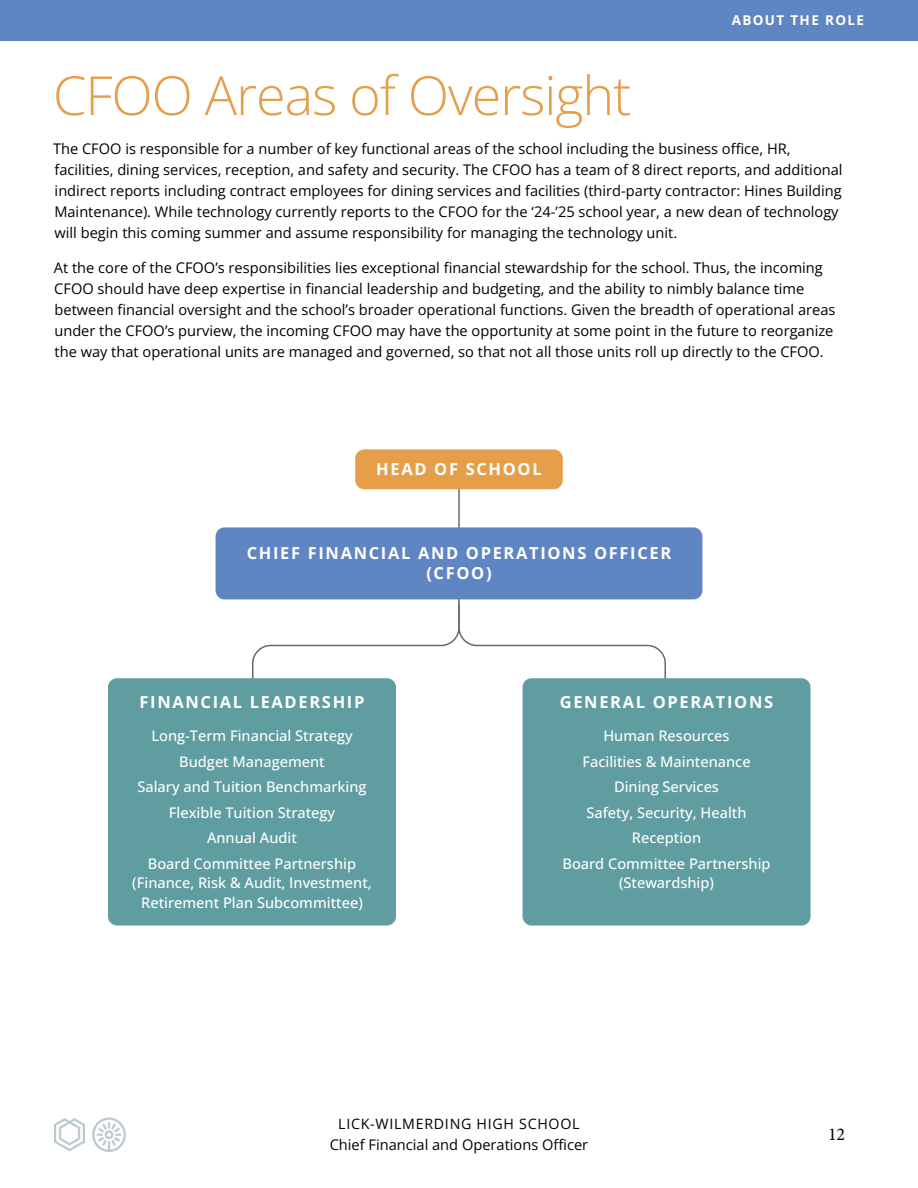
<style>
.page{position:relative;width:918px;height:1188px;background:#fff}
.page>*{position:absolute;margin:0;border:0;box-sizing:border-box;transform-origin:0 0}
.t1{font:300 54px "Open Sans";letter-spacing:-.02em;color:#e59f4b}
.t2{font:18px "Minion Pro";color:#000}
.t3{font:700 16.5px/19.8px "Open Sans";letter-spacing:.1em;color:#fff;text-align:center}
.t4{font:14.7px/21px "Open Sans";color:#000}
.t5{font:500 14.7px/25.5px "Open Sans";color:#fff;text-align:center}
.t6{font:14.25px "Open Sans";letter-spacing:.05em;color:#000}
.t7{font:700 13.5px "Open Sans";letter-spacing:.1em;color:#fff}
</style>
<div class="page">
<img style="left:54px;top:1118px;width:31px;height:33px">
<img style="left:92px;top:1118px;width:34px;height:34px">
<div style="left:0;top:0;width:918px;height:40px;background:#6085c3"></div>
<hr style="left:458px;top:484px;width:2px;height:79px;background:#686868">
<svg style="left:251px;top:599px;width:416px;height:90px"></svg>
<div style="left:355px;top:449px;width:208px;height:40px;background:#e59f4b;border-radius:9px"></div>
<div style="left:216px;top:527px;width:486px;height:72px;background:#6085c3;border-radius:9px"></div>
<div style="left:108px;top:678px;width:288px;height:248px;background:#609da1;border-radius:9px"></div>
<div style="left:523px;top:678px;width:288px;height:248px;background:#609da1;border-radius:9px"></div>
<p class="t7" style="left:732px;top:10px;width:134px">ABOUT THE ROLE</p>
<h1 class="t1" style="left:53px;top:58px;width:580px">CFOO Areas of Oversight</h1>
<p class="t4" style="left:53px;top:138px;width:791px">The CFOO is responsible for a number of key functional areas of the school including the business office, HR, facilities, dining services, reception, and safety and security. The CFOO has a team of 8 direct reports, and additional indirect reports including contract employees for dining services and facilities (third-party contractor: Hines Building Maintenance). While technology currently reports to the CFOO for the ‘24-’25 school year, a new dean of technology will begin this coming summer and assume responsibility for managing the technology unit.</p>
<p class="t4" style="left:54px;top:256px;width:783px">At the core of the CFOO’s responsibilities lies exceptional financial stewardship for the school. Thus, the incoming CFOO should have deep expertise in financial leadership and budgeting, and the ability to nimbly balance time between financial oversight and the school’s broader operational functions. Given the breadth of operational areas under the CFOO’s purview, the incoming CFOO may have the opportunity at some point in the future to reorganize the way that operational units are managed and governed, so that not all those units roll up directly to the CFOO.</p>
<p class="t3" style="left:376px;top:459px;width:167px">HEAD OF SCHOOL</p>
<p class="t3" style="left:247px;top:543px;width:426px">CHIEF FINANCIAL AND OPERATIONS OFFICER (CFOO)</p>
<p class="t3" style="left:140px;top:692px;width:226px">FINANCIAL LEADERSHIP</p>
<p class="t5" style="left:137px;top:723px;width:231px">Long-Term Financial Strategy<br>Budget Management<br>Salary and Tuition Benchmarking<br>Flexible Tuition Strategy<br>Annual Audit<br>Board Committee Partnership</p>
<p class="t5" style="left:132px;top:873px;width:241px;line-height:19.5px">(Finance, Risk &amp; Audit, Investment,<br>Retirement Plan Subcommittee)</p>
<p class="t3" style="left:560px;top:692px;width:215px">GENERAL OPERATIONS</p>
<p class="t5" style="left:562px;top:723px;width:210px">Human Resources<br>Facilities &amp; Maintenance<br>Dining Services<br>Safety, Security, Health<br>Reception<br>Board Committee Partnership</p>
<p class="t5" style="left:619px;top:870px;width:97px">(Stewardship)</p>
<p class="t6" style="left:338px;top:1114px;width:243px">LICK-WILMERDING HIGH SCHOOL</p>
<p class="t4" style="left:330px;top:1134px;width:260px">Chief Financial and Operations Officer</p>
<p class="t2" style="left:828px;top:1122px;width:19px">12</p>
</div>
